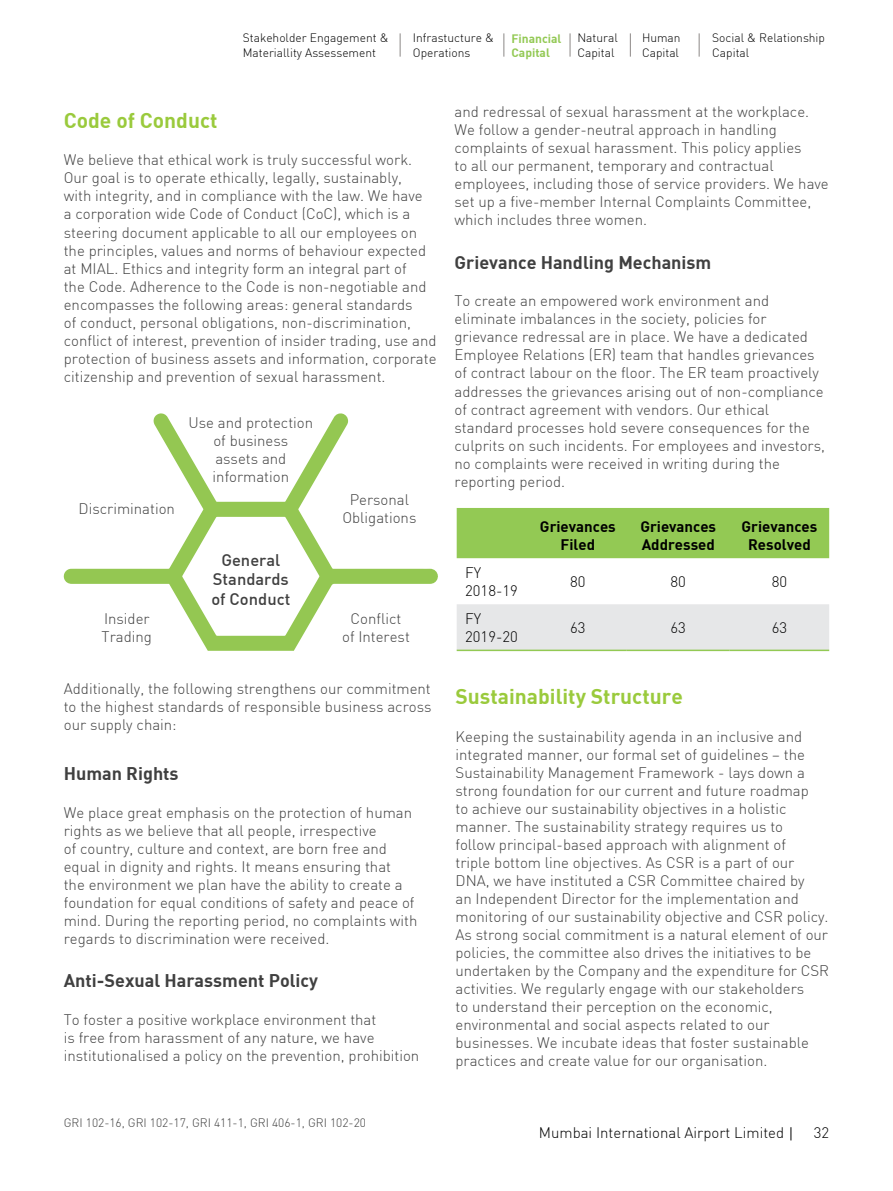
<style>
.page{position:relative;width:893px;height:1191px;background:#fff}
.page>*{position:absolute;margin:0;border:0;box-sizing:border-box;transform-origin:0 0}
.t1{font:21px "DIN Bold";color:#9aca3c}
.t2{font:18px "DIN Bold";color:#404040}
.t3{font:500 16.5px/19.8px "DIN";color:#404040;text-align:center}
.t4{font:300 15px/18px "DIN";color:#404040}
.t5{font:300 15px/18px "DIN";color:#000}
.t6{font:15px/18px "DIN Bold";color:#000;text-align:center}
.t7{font:300 12px/14.4px "DIN";color:#000}
.t8{font:300 12px "DIN";color:#404040}
.t9{font:12px/14.4px "DIN Bold";color:#93c954}
</style>
<div class="page">
<svg style="left:400px;top:33px;width:1px;height:24px"></svg>
<svg style="left:503px;top:33px;width:1px;height:24px"></svg>
<svg style="left:570px;top:33px;width:1px;height:24px"></svg>
<svg style="left:630px;top:33px;width:1px;height:24px"></svg>
<svg style="left:699px;top:33px;width:1px;height:24px"></svg>
<svg style="left:791px;top:1127px;width:1px;height:13px"></svg>
<svg style="left:63px;top:413px;width:375px;height:238px"></svg>
<div style="left:457px;top:508px;width:372px;height:50px;background:#93c954"></div>
<div style="left:457px;top:604px;width:372px;height:45px;background:#e6e7e8"></div>
<hr style="left:457px;top:649px;width:72px;height:2px;background:#93c954">
<hr style="left:529px;top:649px;width:98px;height:2px;background:#93c954">
<hr style="left:627px;top:649px;width:103px;height:2px;background:#93c954">
<hr style="left:730px;top:649px;width:99px;height:2px;background:#93c954">
<p class="t7" style="left:243px;top:31px;width:147px">Stakeholder Engagement &amp;<br>Materiallity Assessement</p>
<p class="t7" style="left:413px;top:31px;width:83px">Infrastucture &amp;<br>Operations</p>
<p class="t9" style="left:511px;top:31px;width:51px">Financial<br>Capital</p>
<p class="t7" style="left:577px;top:31px;width:42px">Natural<br>Capital</p>
<p class="t7" style="left:642px;top:31px;width:40px">Human<br>Capital</p>
<p class="t7" style="left:712px;top:31px;width:114px">Social &amp; Relationship<br>Capital</p>
<h1 class="t1" style="left:64px;top:106px;width:155px">Code of Conduct</h1>
<p class="t4" style="left:64px;top:151px;width:374px">We believe that ethical work is truly successful work.<br>Our goal is to operate ethically, legally, sustainably,<br>with integrity, and in compliance with the law. We have<br>a corporation wide Code of Conduct (CoC), which is a steering document applicable to all our employees on the principles, values and norms of behaviour expected at MIAL. Ethics and integrity form an integral part of<br>the Code. Adherence to the Code is non-negotiable and encompasses the following areas: general standards<br>of conduct, personal obligations, non-discrimination, conflict of interest, prevention of insider trading, use and protection of business assets and information, corporate citizenship and prevention of sexual harassment.</p>
<p class="t4" style="left:79px;top:500px;width:98px">Discrimination</p>
<p class="t4" style="left:102px;top:609px;width:52px">Insider<br>Trading</p>
<p class="t4" style="left:189px;top:413px;width:126px;text-align:center">Use and protection of business<br>assets and information</p>
<p class="t3" style="left:211px;top:549px;width:80px">General<br>Standards of Conduct</p>
<p class="t4" style="left:342px;top:491px;width:76px;text-align:center">Personal<br>Obligations</p>
<p class="t4" style="left:342px;top:609px;width:69px;text-align:center">Conflict<br>of Interest</p>
<p class="t4" style="left:64px;top:679px;width:369px;text-align:justify">Additionally, the following strengthens our commitment to the highest standards of responsible business across our supply chain:</p>
<p class="t2" style="left:64px;top:762px;width:116px">Human Rights</p>
<p class="t4" style="left:64px;top:803px;width:355px">We place great emphasis on the protection of human rights as we believe that all people, irrespective<br>of country, culture and context, are born free and equal in dignity and rights. It means ensuring that<br>the environment we plan have the ability to create a foundation for equal conditions of safety and peace of mind. During the reporting period, no complaints with regards to discrimination were received.</p>
<p class="t2" style="left:64px;top:969px;width:256px">Anti-Sexual Harassment Policy</p>
<p class="t4" style="left:64px;top:1010px;width:357px">To foster a positive workplace environment that<br>is free from harassment of any nature, we have institutionalised a policy on the prevention, prohibition</p>
<p class="t4" style="left:455px;top:103px;width:376px">and redressal of sexual harassment at the workplace.<br>We follow a gender-neutral approach in handling complaints of sexual harassment. This policy applies<br>to all our permanent, temporary and contractual employees, including those of service providers. We have set up a five-member Internal Complaints Committee, which includes three women.</p>
<p class="t2" style="left:455px;top:250px;width:258px">Grievance Handling Mechanism</p>
<p class="t4" style="left:455px;top:292px;width:372px">To create an empowered work environment and eliminate imbalances in the society, policies for grievance redressal are in place. We have a dedicated Employee Relations (ER) team that handles grievances of contract labour on the floor. The ER team proactively addresses the grievances arising out of non-compliance of contract agreement with vendors. Our ethical standard processes hold severe consequences for the culprits on such incidents. For employees and investors, no complaints were received in writing during the reporting period.</p>
<p class="t6" style="left:540px;top:516px;width:77px">Grievances<br>Filed</p>
<p class="t6" style="left:640px;top:516px;width:77px;text-align:left">Grievances<br>Addressed</p>
<p class="t6" style="left:741px;top:516px;width:77px">Grievances<br>Resolved</p>
<p class="t5" style="left:465px;top:563px;width:54px">FY<br>2018-19</p>
<p class="t5" style="left:570px;top:572px;width:17px">80</p>
<p class="t5" style="left:670px;top:572px;width:17px">80</p>
<p class="t5" style="left:772px;top:572px;width:17px">80</p>
<p class="t5" style="left:465px;top:609px;width:54px">FY<br>2019-20</p>
<p class="t5" style="left:570px;top:618px;width:17px">63</p>
<p class="t5" style="left:670px;top:618px;width:17px">63</p>
<p class="t5" style="left:772px;top:618px;width:17px">63</p>
<h1 class="t1" style="left:455px;top:682px;width:229px">Sustainability Structure</h1>
<p class="t4" style="left:455px;top:727px;width:375px">Keeping the sustainability agenda in an inclusive and integrated manner, our formal set of guidelines – the Sustainability Management Framework - lays down a strong foundation for our current and future roadmap<br>to achieve our sustainability objectives in a holistic manner. The sustainability strategy requires us to<br>follow principal-based approach with alignment of<br>triple bottom line objectives. As CSR is a part of our DNA, we have instituted a CSR Committee chaired by<br>an Independent Director for the implementation and monitoring of our sustainability objective and CSR policy.<br>As strong social commitment is a natural element of our policies, the committee also drives the initiatives to be undertaken by the Company and the expenditure for CSR activities. We regularly engage with our stakeholders<br>to understand their perception on the economic, environmental and social aspects related to our businesses. We incubate ideas that foster sustainable practices and create value for our organisation.</p>
<p class="t8" style="left:64px;top:1115px;width:304px">GRI 102-16, GRI 102-17, GRI 411-1, GRI 406-1, GRI 102-20</p>
<p class="t5" style="left:539px;top:1123px;width:247px">Mumbai International Airport Limited</p>
<p class="t5" style="left:814px;top:1123px;width:17px">32</p>
</div>
